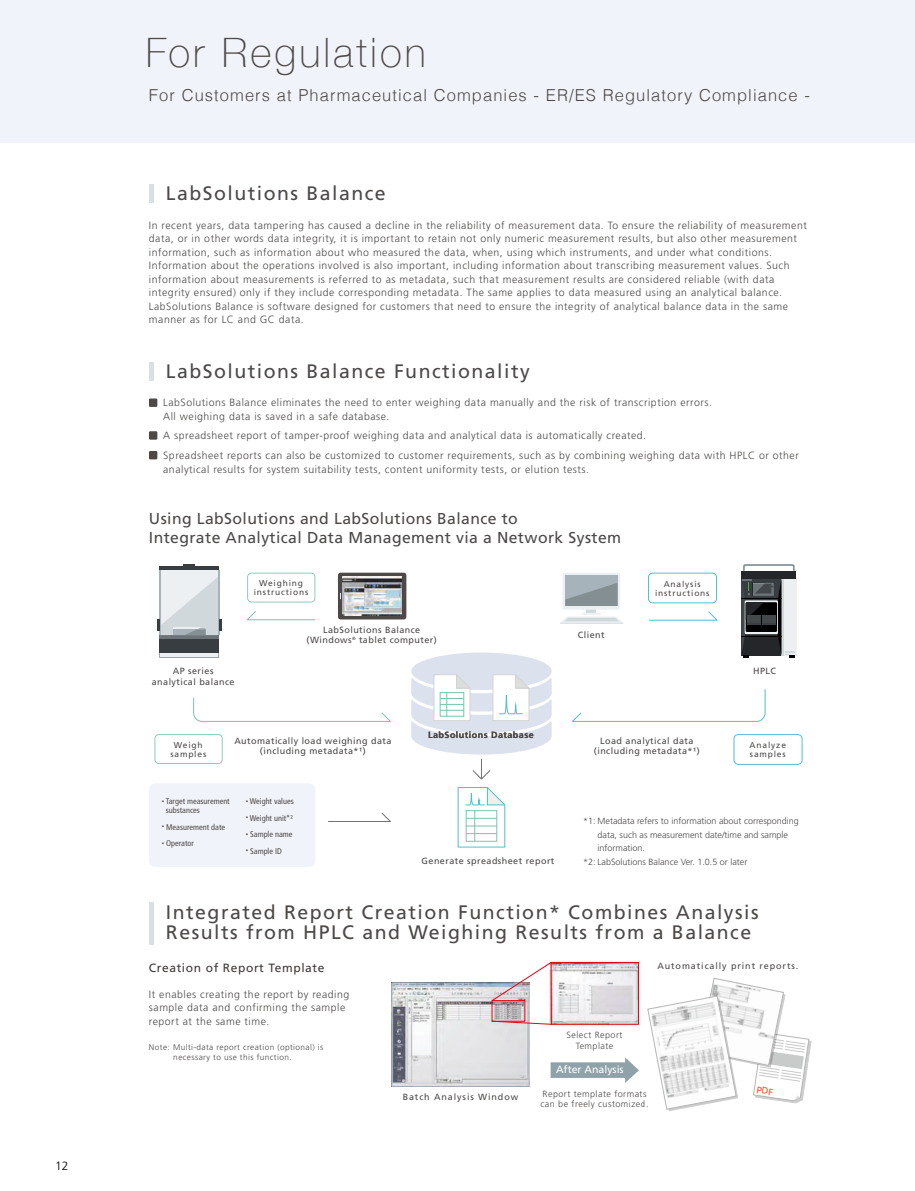
<style>
.page{position:relative;width:915px;height:1191px;background:#fff}
.page>*{position:absolute;margin:0;border:0;box-sizing:border-box;transform-origin:0 0}
.t1{font:100 40.5px "Helvetica Neue";letter-spacing:.075em;color:#4c4948}
.t2{font:19.5px/19.5px "Frutiger LT Std";letter-spacing:.075em;color:#4c4948}
.t3{font:300 16.5px "Helvetica";letter-spacing:.065em;color:#4c4948}
.t4{font:15.75px/18.9px "Frutiger LT Std";letter-spacing:.025em;color:#4c4948}
.t5{font:12px "Frutiger LT Std";letter-spacing:.05em;color:#3e3a39}
.t6{font:300 12px "Frutiger LT Std";color:#000}
.t7{font:300 10.5px/13.5px "Frutiger LT Std";letter-spacing:.05em;color:#4c4948}
.t8{font:10.5px "Frutiger LT Std";color:#fff}
.t9{font:9px/10.8px "Frutiger LT Std";letter-spacing:.05em;color:#4c4948;text-align:center}
.t10{font:300 9px "Frutiger LT Std";color:#4c4948}
.t11{font:300 9px/10.5px "Frutiger LT Std";letter-spacing:.05em;color:#4c4948;text-align:center}
.t12{font:9px "Frutiger LT Std";letter-spacing:.1em;color:#4c4948}
.t13{font:700 9px "Frutiger LT Std";letter-spacing:.05em;color:#4c4948}
.t14{font:8.4px/9px "Frutiger LT Std";letter-spacing:.1em;color:#4c4948;text-align:center}
.t15{font:condensed 8.25px/9px "Frutiger LT Std";color:#4c4948}
.t16{font:300 8.25px/10.5px "Frutiger LT Std";letter-spacing:.05em;color:#4c4948}
</style>
<div class="page">
<div style="left:0;top:0;width:914px;height:142px;background:#f0f3fa"></div>
<svg style="left:391px;top:982px;width:138px;height:104px;background:#d1d1d5"></svg>
<svg style="left:490px;top:966px;width:55px;height:35px"></svg>
<hr style="left:149px;top:185px;width:4px;height:18px;background:#d9e0e3">
<hr style="left:149px;top:902px;width:4px;height:42px;background:#d9e0e3">
<svg style="left:550px;top:1057px;width:88px;height:26px"></svg>
<svg style="left:491px;top:1020px;width:54px;height:5px"></svg>
<img style="left:545px;top:960px;width:96px;height:66px">
<div style="left:550px;top:962px;width:88px;height:62px;border:1px solid #e60012"></div>
<hr style="left:149px;top:362px;width:4px;height:18px;background:#d9e0e3">
<div style="left:149px;top:398px;width:8px;height:9px;background:#4c4948"></div>
<div style="left:149px;top:451px;width:8px;height:8px;background:#4c4948"></div>
<div style="left:149px;top:431px;width:8px;height:9px;background:#4c4948"></div>
<div style="left:411px;top:652px;width:140px;height:38px;background:#dce1ee;border-radius:50%"></div>
<svg style="left:159px;top:653px;width:60px;height:5px"></svg>
<hr style="left:159px;top:635px;width:60px;height:4px;background:#6c7479">
<div style="left:159px;top:566px;width:60px;height:5px;background:#383d41"></div>
<div style="left:159px;top:571px;width:60px;height:64px;background:#ecf0f3"></div>
<hr style="left:159px;top:571px;width:1px;height:64px;background:#a7b3ba">
<hr style="left:218px;top:571px;width:1px;height:64px;background:#a7b3ba">
<svg style="left:183px;top:564px;width:12px;height:2px"></svg>
<svg style="left:157px;top:576px;width:64px;height:59px"></svg>
<div style="left:159px;top:639px;width:60px;height:14px;background:#383d41"></div>
<div style="left:783px;top:579px;width:13px;height:76px;background:#ecf0f3"></div>
<svg style="left:741px;top:578px;width:53px;height:80px"></svg>
<div style="left:761px;top:615px;width:14px;height:8px;background:#43484b"></div>
<div style="left:741px;top:571px;width:55px;height:7px;background:#242629"></div>
<svg style="left:743px;top:564px;width:51px;height:7px"></svg>
<svg style="left:586px;top:609px;width:10px;height:4px"></svg>
<div style="left:562px;top:572px;width:58px;height:37px;background:#ecf0f3;border-radius:2px"></div>
<div style="left:565px;top:575px;width:52px;height:31px;background:#a7b3ba"></div>
<svg style="left:560px;top:613px;width:63px;height:11px"></svg>
<svg style="left:565px;top:583px;width:52px;height:23px"></svg>
<svg style="left:193px;top:697px;width:198px;height:25px"></svg>
<svg style="left:572px;top:689px;width:193px;height:33px"></svg>
<svg style="left:154px;top:734px;width:68px;height:30px"></svg>
<div style="left:733px;top:734px;width:69px;height:31px;border:1px solid #51bfcd;border-radius:4px"></div>
<svg style="left:247px;top:572px;width:68px;height:30px"></svg>
<svg style="left:246px;top:611px;width:70px;height:9px"></svg>
<div style="left:647px;top:572px;width:69px;height:31px;border:1px solid #51bfcd;border-radius:4px"></div>
<svg style="left:649px;top:611px;width:69px;height:10px"></svg>
<svg style="left:328px;top:812px;width:63px;height:10px"></svg>
<svg style="left:338px;top:572px;width:68px;height:47px"></svg>
<img style="left:343px;top:576px;width:58px;height:39px">
<div style="left:149px;top:783px;width:166px;height:84px;background:#f0f3fa;border-radius:6px"></div>
<svg style="left:411px;top:674px;width:140px;height:174px"></svg>
<svg style="left:647px;top:977px;width:164px;height:134px"></svg>
<p class="t6" style="left:55px;top:1158px;width:15px">12</p>
<h1 class="t1" style="left:146px;top:22px;width:281px">For Regulation</h1>
<h3 class="t3" style="left:149px;top:81px;width:662px">For Customers at Pharmaceutical Companies - ER/ES Regulatory Compliance -</h3>
<h2 class="t2" style="left:166px;top:184px;width:221px">LabSolutions Balance</h2>
<p class="t7" style="left:149px;top:218px;width:659px">In recent years, data tampering has caused a decline in the reliability of measurement data. To ensure the reliability of measurement data, or in other words data integrity, it is important to retain not only numeric measurement results, but also other measurement information, such as information about who measured the data, when, using which instruments, and under what conditions.<br>Information about the operations involved is also important, including information about transcribing measurement values. Such information about measurements is referred to as metadata, such that measurement results are considered reliable (with data integrity ensured) only if they include corresponding metadata. The same applies to data measured using an analytical balance.<br>LabSolutions Balance is software designed for customers that need to ensure the integrity of analytical balance data in the same manner as for LC and GC data.</p>
<h2 class="t2" style="left:166px;top:361px;width:365px">LabSolutions Balance Functionality</h2>
<p class="t7" style="left:163px;top:396px;width:550px">LabSolutions Balance eliminates the need to enter weighing data manually and the risk of transcription errors.<br>All weighing data is saved in a safe database.</p>
<p class="t7" style="left:163px;top:449px;width:637px">Spreadsheet reports can also be customized to customer requirements, such as by combining weighing data with HPLC or other analytical results for system suitability tests, content uniformity tests, or elution tests.</p>
<p class="t7" style="left:163px;top:429px;width:484px">A spreadsheet report of tamper-proof weighing data and analytical data is automatically created.</p>
<h3 class="t4" style="left:149px;top:509px;width:473px">Using LabSolutions and LabSolutions Balance to<br>Integrate Analytical Data Management via a Network System</h3>
<p class="t14" style="left:254px;top:579px;width:56px">Weighing instructions</p>
<p class="t14" style="left:654px;top:579px;width:56px">Analysis instructions</p>
<p class="t9" style="left:306px;top:624px;width:132px">LabSolutions Balance (Windows<sup>®</sup> tablet computer)</p>
<p class="t9" style="left:577px;top:629px;width:28px">Client</p>
<p class="t9" style="left:152px;top:665px;width:84px">AP series analytical balance</p>
<p class="t9" style="left:753px;top:665px;width:24px">HPLC</p>
<p class="t13" style="left:428px;top:729px;width:107px">LabSolutions Database</p>
<p class="t9" style="left:234px;top:735px;width:158px">Automatically load weighing data (including metadata*¹)</p>
<p class="t9" style="left:593px;top:735px;width:107px">Load analytical data (including metadata*¹)</p>
<p class="t14" style="left:170px;top:740px;width:37px">Weigh samples</p>
<p class="t14" style="left:749px;top:740px;width:38px;text-align:left">Analyze samples</p>
<p class="t15" style="left:166px;top:796px;width:66px;text-indent:-4px"><sup>•</sup> Target measurement substances</p>
<p class="t15" style="left:162px;top:822px;width:65px"><sup>•</sup> Measurement date</p>
<p class="t15" style="left:162px;top:838px;width:34px"><sup>•</sup> Operator</p>
<p class="t15" style="left:246px;top:796px;width:49px"><sup>•</sup> Weight values</p>
<p class="t15" style="left:246px;top:813px;width:49px"><sup>•</sup> Weight unit*²</p>
<p class="t15" style="left:246px;top:829px;width:48px"><sup>•</sup> Sample name</p>
<p class="t15" style="left:246px;top:846px;width:38px"><sup>•</sup> Sample ID</p>
<p class="t9" style="left:421px;top:855px;width:134px">Generate spreadsheet report</p>
<p class="t10" style="left:583px;top:816px;width:217px">*1: Metadata refers to information about corresponding</p>
<p class="t10" style="left:597px;top:829px;width:192px">data, such as measurement date/time and sample</p>
<p class="t10" style="left:597px;top:843px;width:49px">information.</p>
<p class="t10" style="left:583px;top:856px;width:166px">*2: LabSolutions Balance Ver. 1.0.5 or later</p>
<h2 class="t2" style="left:166px;top:902px;width:594px">Integrated Report Creation Function* Combines Analysis<br>Results from HPLC and Weighing Results from a Balance</h2>
<p class="t5" style="left:149px;top:960px;width:177px">Creation of Report Template</p>
<p class="t7" style="left:149px;top:987px;width:202px">It enables creating the report by reading sample data and confirming the sample report at the same time.</p>
<p class="t16" style="left:173px;top:1041px;width:151px;text-indent:-24px">Note: Multi-data report creation (optional) is necessary to use this function.</p>
<p class="t12" style="left:657px;top:960px;width:142px">Automatically print reports.</p>
<p class="t12" style="left:402px;top:1091px;width:117px">Batch Analysis Window</p>
<p class="t11" style="left:566px;top:1029px;width:57px">Select Report<br>Template</p>
<p class="t11" style="left:540px;top:1088px;width:110px;text-align:left">Report template formats can be freely customized.</p>
<p class="t8" style="left:555px;top:1063px;width:69px">After Analysis</p>
</div>
